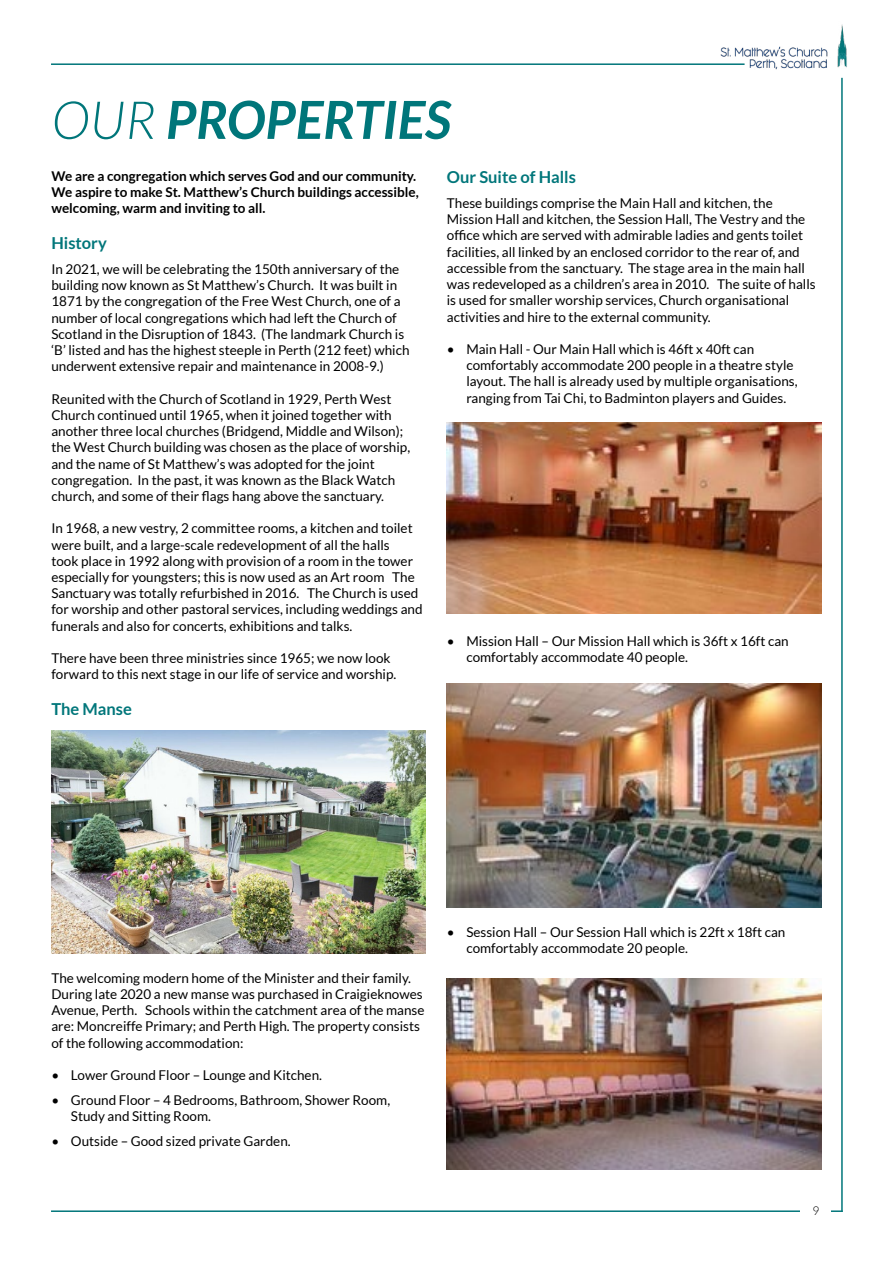
<style>
.page{position:relative;width:893px;height:1263px;background:#fff}
.page>*{position:absolute;margin:0;border:0;box-sizing:border-box;transform-origin:0 0}
.t1{font:italic 700 52.5px "Lato";color:#00767a}
.t2{font:700 16.5px "Lato";color:#00767a}
.t3{font:13.5px/16.2px "Lato";color:#000}
.t4{font:700 13.5px/16.2px "Lato";color:#000}
.t5{font:300 12px "Lato";color:#000}
.s1{font-weight:300}
</style>
<div class="page">
<img style="left:720px;top:46px;width:108px;height:11px">
<img style="left:749px;top:58px;width:78px;height:12px">
<img style="left:837px;top:24px;width:10px;height:44px">
<hr style="left:51px;top:63px;width:694px;height:2px;background:#00767a">
<hr style="left:841px;top:78px;width:2px;height:1134px;background:#00767a">
<hr style="left:51px;top:1210px;width:792px;height:2px;background:#00767a">
<div style="left:800px;top:1205px;width:31px;height:10px;background:#fff"></div>
<img style="left:447px;top:422px;width:374px;height:192px">
<img style="left:447px;top:684px;width:374px;height:224px">
<img style="left:447px;top:978px;width:374px;height:191px">
<img style="left:51px;top:730px;width:374px;height:224px">
<h1 class="t1" style="left:51px;top:90px;width:401px"><span class="s1">OUR</span> PROPERTIES</h1>
<p class="t4" style="left:51px;top:168px;width:369px">We are a congregation which serves God and our community.<br>We aspire to make St. Matthew’s Church buildings accessible, welcoming, warm and inviting to all.</p>
<p class="t2" style="left:51px;top:234px;width:57px">History</p>
<p class="t3" style="left:51px;top:261px;width:360px">In 2021, we will be celebrating the 150th anniversary of the building now known as St Matthew’s Church. It was built in 1871 by the congregation of the Free West Church, one of a number of local congregations which had left the Church of Scotland in the Disruption of 1843. (The landmark Church is ‘B’ listed and has the highest steeple in Perth (212 feet) which underwent extensive repair and maintenance in 2008-9.)</p>
<p class="t3" style="left:51px;top:391px;width:360px">Reunited with the Church of Scotland in 1929, Perth West Church continued until 1965, when it joined together with another three local churches (Bridgend, Middle and Wilson); the West Church building was chosen as the place of worship, and the name of St Matthew’s was adopted for the joint congregation. In the past, it was known as the Black Watch church, and some of their flags hang above the sanctuary.</p>
<p class="t3" style="left:51px;top:520px;width:373px">In 1968, a new vestry, 2 committee rooms, a kitchen and toilet were built, and a large-scale redevelopment of all the halls<br>took place in 1992 along with provision of a room in the tower especially for youngsters; this is now used as an Art room The Sanctuary was totally refurbished in 2016. The Church is used for worship and other pastoral services, including weddings and funerals and also for concerts, exhibitions and talks.</p>
<p class="t3" style="left:51px;top:650px;width:346px">There have been three ministries since 1965; we now look forward to this next stage in our life of service and worship.</p>
<p class="t2" style="left:51px;top:700px;width:82px">The Manse</p>
<p class="t2" style="left:447px;top:168px;width:131px">Our Suite of Halls</p>
<p class="t3" style="left:447px;top:195px;width:370px">These buildings comprise the Main Hall and kitchen, the Mission Hall and kitchen, the Session Hall, The Vestry and the office which are served with admirable ladies and gents toilet facilities, all linked by an enclosed corridor to the rear of, and accessible from the sanctuary. The stage area in the main hall was redeveloped as a children’s area in 2010. The suite of halls is used for smaller worship services, Church organisational activities and hire to the external community.</p>
<p class="t3" style="left:466px;top:341px;width:333px;text-indent:-19px">• Main Hall - Our Main Hall which is 46ft x 40ft can comfortably accommodate 200 people in a theatre style layout. The hall is already used by multiple organisations, ranging from Tai Chi, to Badminton players and Guides.</p>
<p class="t3" style="left:466px;top:632px;width:324px;text-indent:-19px">• Mission Hall – Our Mission Hall which is 36ft x 16ft can comfortably accommodate 40 people.</p>
<p class="t3" style="left:51px;top:970px;width:375px">The welcoming modern home of the Minister and their family.<br>During late 2020 a new manse was purchased in Craigieknowes Avenue, Perth. Schools within the catchment area of the manse are: Moncreiffe Primary; and Perth High. The property consists of the following accommodation:</p>
<p class="t3" style="left:51px;top:1067px;width:272px">• Lower Ground Floor – Lounge and Kitchen.</p>
<p class="t3" style="left:71px;top:1092px;width:321px;text-indent:-19px">• Ground Floor – 4 Bedrooms, Bathroom, Shower Room,<br>Study and Sitting Room.</p>
<p class="t3" style="left:51px;top:1132px;width:241px">• Outside – Good sized private Garden.</p>
<p class="t3" style="left:466px;top:924px;width:321px;text-indent:-19px">• Session Hall – Our Session Hall which is 22ft x 18ft can comfortably accommodate 20 people.</p>
<p class="t5" style="left:812px;top:1204px;width:8px">9</p>
</div>
